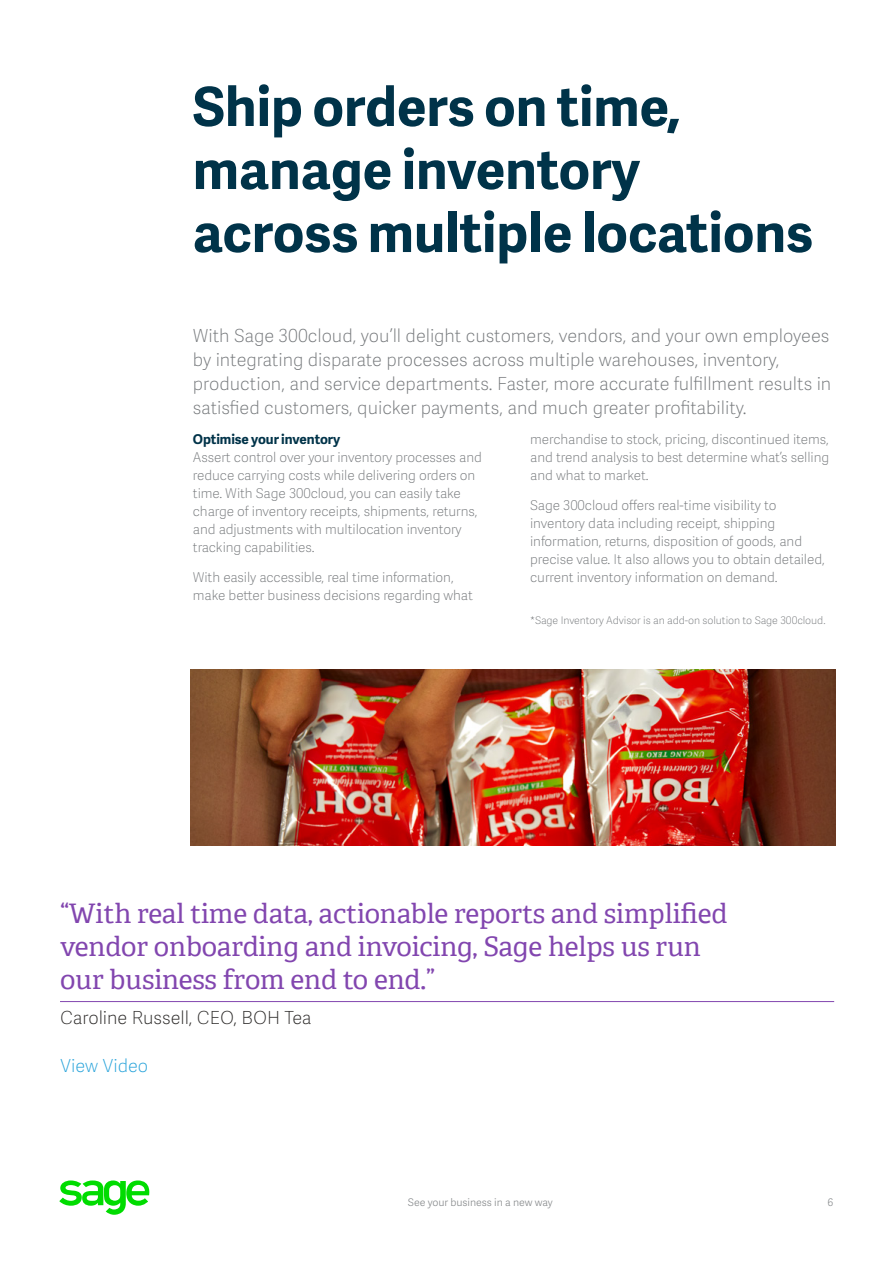
<style>
.page{position:relative;width:893px;height:1263px;background:#fff}
.page>*{position:absolute;margin:0;border:0;box-sizing:border-box;transform-origin:0 0}
.t1{font:700 54px/63px "Adelle Sans SAGE";color:#003349}
.t2{font:27px/33px "Adelle SAGE";letter-spacing:-.005em;color:#8246af}
.t3{font:18px/24px "Adelle Sans SAGE Th";color:#75787b}
.t4{font:18px "Adelle Sans SAGE Th";color:#2c2a29}
.t5{font:18px "Adelle Sans SAGE Th";color:#28a3da}
.t6{font:13.5px/18px "Adelle Sans SAGE Th";letter-spacing:-.005em;color:#75787b}
.t7{font:700 13.5px "Adelle Sans SAGE";letter-spacing:-.005em;color:#003349}
.t8{font:10.5px "Adelle Sans SAGE Th";letter-spacing:-.005em;color:#75787b}
.t9{font:10.5px "Adelle Sans SAGE Lt";letter-spacing:-.005em;color:#888b8d}
</style>
<div class="page">
<svg style="left:59px;top:1181px;width:91px;height:34px"></svg>
<hr style="left:60px;top:1001px;width:774px;height:1px;background:#8246af">
<img style="left:190px;top:669px;width:645px;height:177px">
<h1 class="t1" style="left:193px;top:73px;width:621px">Ship orders on time, manage inventory across multiple locations</h1>
<p class="t3" style="left:193px;top:323px;width:640px">With Sage 300cloud, you’ll delight customers, vendors, and your own employees by integrating disparate processes across multiple warehouses, inventory, production, and service departments. Faster, more accurate fulfillment results in satisfied customers, quicker payments, and much greater profitability.</p>
<p class="t7" style="left:193px;top:429px;width:149px">Optimise your inventory</p>
<p class="t6" style="left:193px;top:448px;width:290px">Assert control over your inventory processes and reduce carrying costs while delivering orders on time. With Sage 300cloud, you can easily take charge of inventory receipts, shipments, returns, and adjustments with multilocation inventory tracking capabilities.</p>
<p class="t6" style="left:193px;top:568px;width:281px">With easily accessible, real time information, make better business decisions regarding what</p>
<p class="t6" style="left:530px;top:430px;width:300px;text-align:justify">merchandise to stock, pricing, discontinued items, and trend analysis to best determine what’s selling and what to market.</p>
<p class="t6" style="left:530px;top:496px;width:296px">Sage 300cloud offers real-time visibility to inventory data including receipt, shipping information, returns, disposition of goods, and precise value. It also allows you to obtain detailed, current inventory information on demand.</p>
<p class="t8" style="left:530px;top:613px;width:297px">*Sage Inventory Advisor is an add-on solution to Sage 300cloud.</p>
<h2 class="t2" style="left:60px;top:896px;width:669px">“With real time data, actionable reports and simplified vendor onboarding and invoicing, Sage helps us run our business from end to end.”</h2>
<h3 class="t4" style="left:60px;top:1005px;width:253px">Caroline Russell, CEO, BOH Tea</h3>
<h3 class="t5" style="left:60px;top:1053px;width:90px">View Video</h3>
<p class="t9" style="left:408px;top:1195px;width:146px">See your business in a new way</p>
<p class="t9" style="left:827px;top:1195px;width:7px">6</p>
</div>
